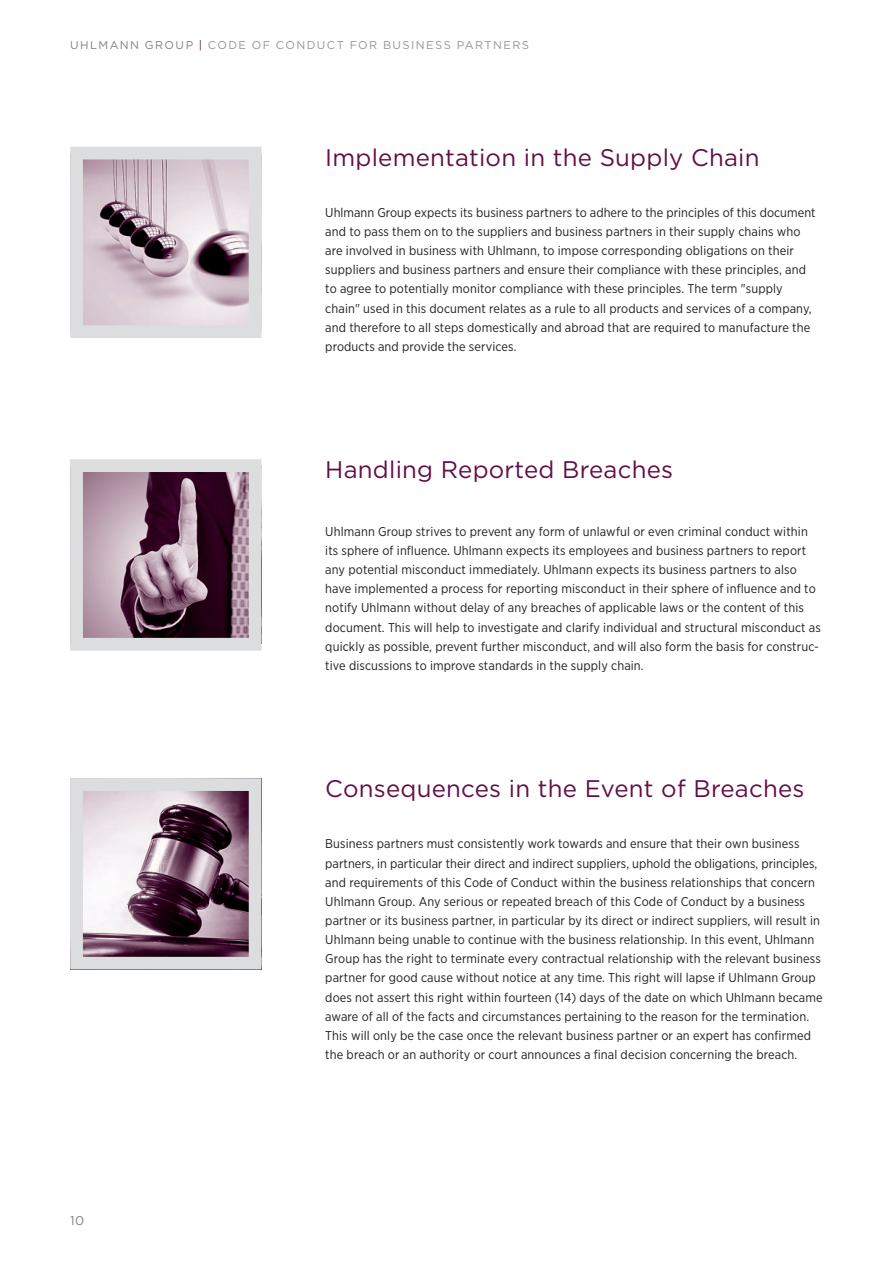
<style>
.page{position:relative;width:893px;height:1263px;background:#fff}
.page>*{position:absolute;margin:0;border:0;box-sizing:border-box;transform-origin:0 0}
.t1{font:24px "Gotham";letter-spacing:.01em;color:#610e47}
.t2{font:12.75px/19.2px "Gotham Narrow";letter-spacing:.01em;color:#231f20}
.t3{font:12.75px "Gotham";color:#808285}
.t4{font:11.25px "Gotham";letter-spacing:.13em;color:#939598}
.s1{color:#808285}
.s2{color:#610e47}
</style>
<div class="page">
<img style="left:84px;top:161px;width:163px;height:163px">
<div style="left:70px;top:147px;width:191px;height:191px;border:13px solid #dcdddf"></div>
<img style="left:84px;top:473px;width:163px;height:164px">
<div style="left:70px;top:459px;width:191px;height:192px;border:13px solid #dcdddf"></div>
<img style="left:84px;top:792px;width:163px;height:163px">
<div style="left:70px;top:778px;width:191px;height:191px;border:13px solid #dcdddf"></div>
<p class="t4" style="left:70px;top:38px;width:460px"><span class="s1">UHLMANN GROUP</span> <span class="s2">|</span> CODE OF CONDUCT FOR BUSINESS PARTNERS</p>
<h1 class="t1" style="left:325px;top:142px;width:436px">Implementation in the Supply Chain</h1>
<p class="t2" style="left:325px;top:203px;width:492px">Uhlmann Group expects its business partners to adhere to the principles of this document and to pass them on to the suppliers and business partners in their supply chains who are involved in business with Uhlmann, to impose corresponding obligations on their suppliers and business partners and ensure their compliance with these principles, and to agree to potentially monitor compliance with these principles. The term "supply chain" used in this document relates as a rule to all products and services of a company, and therefore to all steps domestically and abroad that are required to manufacture the products and provide the services.</p>
<h1 class="t1" style="left:325px;top:454px;width:349px">Handling Reported Breaches</h1>
<p class="t2" style="left:325px;top:521px;width:497px">Uhlmann Group strives to prevent any form of unlawful or even criminal conduct within its sphere of influence. Uhlmann expects its employees and business partners to report any potential misconduct immediately. Uhlmann expects its business partners to also have implemented a process for reporting misconduct in their sphere of influence and to notify Uhlmann without delay of any breaches of applicable laws or the content of this document. This will help to investigate and clarify individual and structural misconduct as quickly as possible, prevent further misconduct, and will also form the basis for construc&shy;tive discussions to improve standards in the supply chain.</p>
<p class="t3" style="left:70px;top:1212px;width:15px">10</p>
<h1 class="t1" style="left:325px;top:773px;width:481px">Consequences in the Event of Breaches</h1>
<p class="t2" style="left:325px;top:834px;width:499px">Business partners must consistently work towards and ensure that their own business partners, in particular their direct and indirect suppliers, uphold the obligations, principles, and requirements of this Code of Conduct within the business relationships that concern Uhlmann Group. Any serious or repeated breach of this Code of Conduct by a business partner or its business partner, in particular by its direct or indirect suppliers, will result in Uhlmann being unable to continue with the business relationship. In this event, Uhlmann Group has the right to terminate every contractual relationship with the relevant business partner for good cause without notice at any time. This right will lapse if Uhlmann Group does not assert this right within fourteen (14) days of the date on which Uhlmann became aware of all of the facts and circumstances pertaining to the reason for the termination.<br>This will only be the case once the relevant business partner or an expert has confirmed the breach or an authority or court announces a final decision concerning the breach.</p>
</div>
